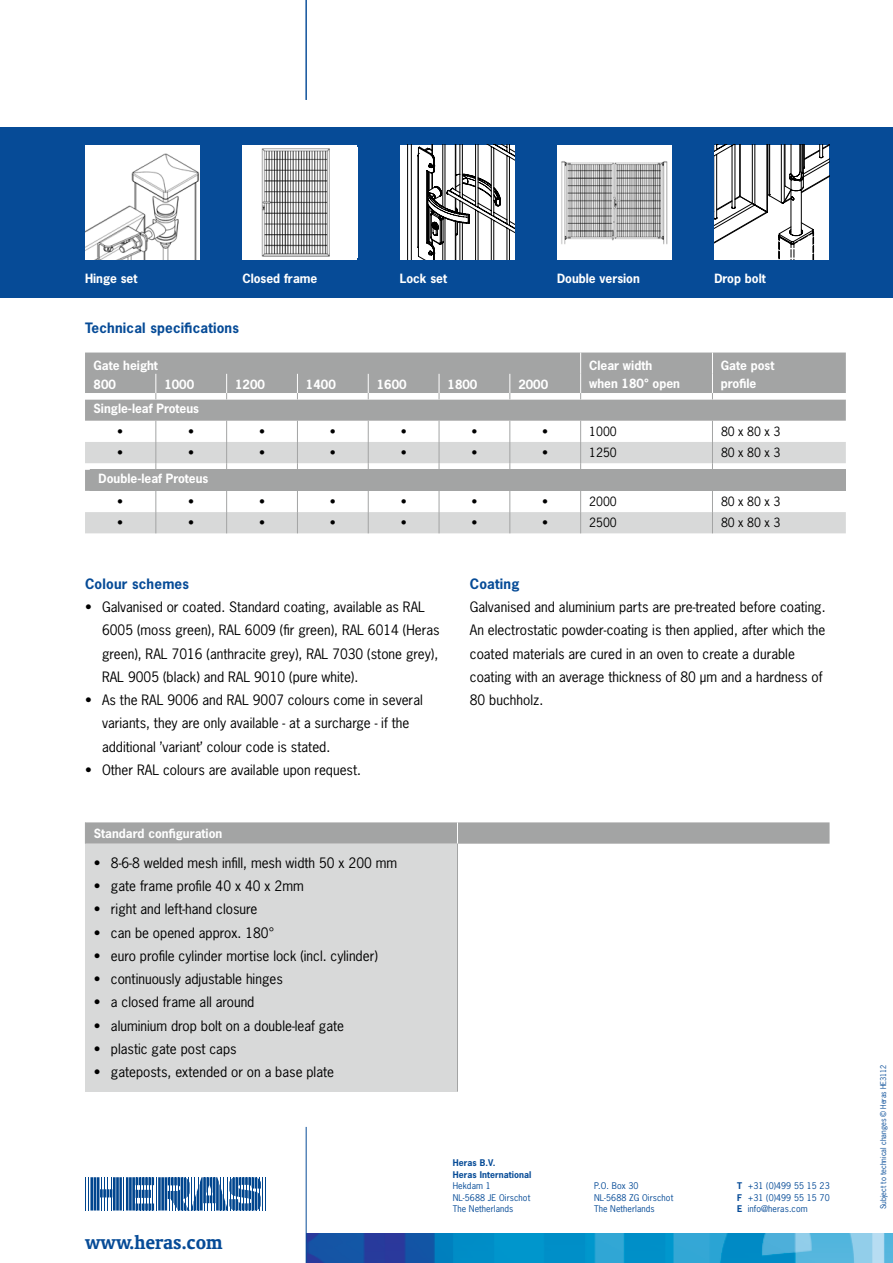
<style>
.page{position:relative;width:893px;height:1263px;background:#fff}
.page>*{position:absolute;margin:0;border:0;box-sizing:border-box;transform-origin:0 0}
.t1{font:700 20.7px "Oranda BT";color:#064b97}
.t2{font:13.5px/23.2px "News Gothic Std";color:#000}
.t3{font:700 13.5px "News Gothic Std";letter-spacing:.015em;color:#064b97}
.t4{font:700 12px/18px "News Gothic Std";color:#fff}
.t5{font:12px "News Gothic Std";color:#000}
.t6{font:8.7px/11.4px "News Gothic Std";letter-spacing:.01em;color:#064b97}
.t7{font:700 8.7px/11.4px "News Gothic Std";letter-spacing:.01em;color:#064b97}
.t8{font:7.5px "News Gothic Std";color:#064b97}
.s1{font-weight:700}
</style>
<div class="page">
<div style="left:0;top:128px;width:893px;height:170px;background:#064b97"></div>
<div style="left:85px;top:145px;width:115px;height:114px;background:#fff"></div>
<img style="left:85px;top:154px;width:115px;height:105px">
<div style="left:242px;top:145px;width:115px;height:114px;background:#fff"></div>
<img style="left:261px;top:148px;width:69px;height:109px">
<div style="left:557px;top:145px;width:115px;height:114px;background:#fff"></div>
<img style="left:561px;top:161px;width:107px;height:83px">
<img style="left:307px;top:1233px;width:586px;height:30px">
<svg style="left:714px;top:145px;width:115px;height:114px;background:#d9d9d9"></svg>
<svg style="left:400px;top:145px;width:114px;height:115px;background:#bfbfbf"></svg>
<hr style="left:85px;top:1177px;width:1px;height:33px;background:#00458e">
<hr style="left:88px;top:1177px;width:1px;height:33px;background:#00458e">
<hr style="left:124px;top:1177px;width:1px;height:33px;background:#00458e">
<hr style="left:262px;top:1177px;width:1px;height:33px;background:#00458e">
<hr style="left:266px;top:1177px;width:1px;height:33px;background:#00458e">
<svg style="left:90px;top:1177px;width:32px;height:33px"></svg>
<hr style="left:126px;top:1177px;width:2px;height:33px;background:#00458e">
<hr style="left:129px;top:1177px;width:3px;height:33px;background:#00458e">
<hr style="left:132px;top:1177px;width:3px;height:33px;background:#00458e">
<svg style="left:136px;top:1177px;width:125px;height:33px"></svg>
<hr style="left:306px;top:1127px;width:1px;height:136px;background:#064b97">
<hr style="left:306px;top:0;width:1px;height:100px;background:#064b97">
<div style="left:85px;top:844px;width:372px;height:247px;background:#d8d9d9"></div>
<hr style="left:457px;top:844px;width:1px;height:247px;background:#a3a4a4">
<svg style="left:85px;top:822px;width:745px;height:22px;background:#a6a7a7"></svg>
<div style="left:85px;top:352px;width:761px;height:41px;background:#a3a4a4"></div>
<svg style="left:85px;top:393px;width:761px;height:49px"></svg>
<svg style="left:85px;top:442px;width:761px;height:91px;fill:#d8d9d9"></svg>
<svg style="left:155px;top:421px;width:1px;height:49px"></svg>
<svg style="left:226px;top:421px;width:1px;height:49px"></svg>
<svg style="left:297px;top:421px;width:1px;height:49px"></svg>
<svg style="left:368px;top:421px;width:1px;height:49px"></svg>
<svg style="left:439px;top:421px;width:1px;height:49px"></svg>
<svg style="left:509px;top:421px;width:1px;height:49px"></svg>
<svg style="left:580px;top:421px;width:1px;height:49px"></svg>
<svg style="left:712px;top:421px;width:1px;height:49px"></svg>
<svg style="left:155px;top:491px;width:1px;height:42px"></svg>
<svg style="left:226px;top:491px;width:1px;height:42px"></svg>
<svg style="left:297px;top:491px;width:1px;height:42px"></svg>
<svg style="left:368px;top:491px;width:1px;height:42px"></svg>
<svg style="left:439px;top:491px;width:1px;height:42px"></svg>
<svg style="left:509px;top:491px;width:1px;height:42px"></svg>
<svg style="left:580px;top:491px;width:1px;height:42px"></svg>
<svg style="left:712px;top:491px;width:1px;height:42px"></svg>
<svg style="left:155px;top:374px;width:1px;height:25px"></svg>
<svg style="left:226px;top:374px;width:1px;height:25px"></svg>
<svg style="left:297px;top:374px;width:1px;height:25px"></svg>
<svg style="left:368px;top:374px;width:1px;height:25px"></svg>
<svg style="left:439px;top:374px;width:1px;height:25px"></svg>
<svg style="left:509px;top:374px;width:1px;height:25px"></svg>
<svg style="left:580px;top:353px;width:1px;height:46px"></svg>
<svg style="left:712px;top:353px;width:1px;height:46px"></svg>
<div style="left:90px;top:470px;width:759px;height:21px;background:#a3a4a4"></div>
<div style="left:846px;top:352px;width:43px;height:190px;background:#fff"></div>
<p class="t4" style="left:85px;top:269px;width:54px">Hinge set</p>
<p class="t4" style="left:242px;top:269px;width:77px">Closed frame</p>
<p class="t4" style="left:400px;top:269px;width:49px">Lock set</p>
<p class="t4" style="left:557px;top:269px;width:84px">Double version</p>
<p class="t4" style="left:714px;top:269px;width:53px">Drop bolt</p>
<p class="t3" style="left:85px;top:319px;width:155px">Technical specifications</p>
<p class="t4" style="left:94px;top:356px;width:66px">Gate height</p>
<p class="t4" style="left:589px;top:357px;width:92px">Clear width when 180° open</p>
<p class="t4" style="left:721px;top:357px;width:55px">Gate post</p>
<p class="t4" style="left:94px;top:376px;width:24px">800</p>
<p class="t4" style="left:164px;top:376px;width:31px">1000</p>
<p class="t4" style="left:235px;top:376px;width:31px">1200</p>
<p class="t4" style="left:306px;top:376px;width:31px">1400</p>
<p class="t4" style="left:377px;top:376px;width:31px">1600</p>
<p class="t4" style="left:448px;top:376px;width:31px">1800</p>
<p class="t4" style="left:518px;top:376px;width:31px">2000</p>
<p class="t4" style="left:721px;top:375px;width:37px">profile</p>
<p class="t4" style="left:94px;top:399px;width:107px">Single-leaf Proteus</p>
<p class="t5" style="left:117px;top:424px;width:7px">•</p>
<p class="t5" style="left:188px;top:424px;width:7px">•</p>
<p class="t5" style="left:259px;top:424px;width:7px">•</p>
<p class="t5" style="left:330px;top:424px;width:7px">•</p>
<p class="t5" style="left:401px;top:424px;width:7px">•</p>
<p class="t5" style="left:471px;top:424px;width:7px">•</p>
<p class="t5" style="left:542px;top:424px;width:7px">•</p>
<p class="t5" style="left:589px;top:424px;width:29px">1000</p>
<p class="t5" style="left:721px;top:424px;width:61px">80 x 80 x 3</p>
<p class="t5" style="left:117px;top:445px;width:7px">•</p>
<p class="t5" style="left:188px;top:445px;width:7px">•</p>
<p class="t5" style="left:259px;top:445px;width:7px">•</p>
<p class="t5" style="left:330px;top:445px;width:7px">•</p>
<p class="t5" style="left:401px;top:445px;width:7px">•</p>
<p class="t5" style="left:471px;top:445px;width:7px">•</p>
<p class="t5" style="left:542px;top:445px;width:7px">•</p>
<p class="t5" style="left:589px;top:445px;width:29px">1250</p>
<p class="t5" style="left:721px;top:445px;width:61px">80 x 80 x 3</p>
<p class="t4" style="left:99px;top:470px;width:111px">Double-leaf Proteus</p>
<p class="t5" style="left:117px;top:494px;width:7px">•</p>
<p class="t5" style="left:188px;top:494px;width:7px">•</p>
<p class="t5" style="left:259px;top:494px;width:7px">•</p>
<p class="t5" style="left:330px;top:494px;width:7px">•</p>
<p class="t5" style="left:401px;top:494px;width:7px">•</p>
<p class="t5" style="left:471px;top:494px;width:7px">•</p>
<p class="t5" style="left:542px;top:494px;width:7px">•</p>
<p class="t5" style="left:589px;top:494px;width:29px">2000</p>
<p class="t5" style="left:721px;top:494px;width:61px">80 x 80 x 3</p>
<p class="t5" style="left:117px;top:515px;width:7px">•</p>
<p class="t5" style="left:188px;top:515px;width:7px">•</p>
<p class="t5" style="left:259px;top:515px;width:7px">•</p>
<p class="t5" style="left:330px;top:515px;width:7px">•</p>
<p class="t5" style="left:401px;top:515px;width:7px">•</p>
<p class="t5" style="left:471px;top:515px;width:7px">•</p>
<p class="t5" style="left:542px;top:515px;width:7px">•</p>
<p class="t5" style="left:589px;top:515px;width:29px">2500</p>
<p class="t5" style="left:721px;top:515px;width:61px">80 x 80 x 3</p>
<p class="t3" style="left:85px;top:575px;width:106px">Colour schemes</p>
<p class="t2" style="left:102px;top:595px;width:339px;text-indent:-17px">• Galvanised or coated. Standard coating, available as RAL 6005 (moss green), RAL 6009 (fir green), RAL 6014 (Heras green), RAL 7016 (anthracite grey), RAL 7030 (stone grey), RAL 9005 (black) and RAL 9010 (pure white).</p>
<p class="t2" style="left:102px;top:688px;width:322px;text-indent:-17px">• As the RAL 9006 and RAL 9007 colours come in several variants, they are only available - at a surcharge - if the additional ’variant’ colour code is stated.</p>
<p class="t2" style="left:85px;top:758px;width:277px">• Other RAL colours are available upon request.</p>
<p class="t4" style="left:94px;top:824px;width:130px">Standard configuration</p>
<p class="t2" style="left:94px;top:851px;width:305px">• 8-6-8 welded mesh infill, mesh width 50 x 200 mm</p>
<p class="t2" style="left:94px;top:874px;width:211px">• gate frame profile 40 x 40 x 2mm</p>
<p class="t2" style="left:94px;top:897px;width:165px">• right and left-hand closure</p>
<p class="t2" style="left:94px;top:921px;width:182px">• can be opened approx. 180°</p>
<p class="t2" style="left:94px;top:944px;width:285px">• euro profile cylinder mortise lock (incl. cylinder)</p>
<p class="t2" style="left:94px;top:967px;width:190px">• continuously adjustable hinges</p>
<p class="t2" style="left:94px;top:990px;width:162px">• a closed frame all around</p>
<p class="t2" style="left:94px;top:1014px;width:252px">• aluminium drop bolt on a double-leaf gate</p>
<p class="t2" style="left:94px;top:1037px;width:144px">• plastic gate post caps</p>
<p class="t2" style="left:94px;top:1060px;width:242px">• gateposts, extended or on a base plate</p>
<p class="t3" style="left:470px;top:575px;width:51px">Coating</p>
<p class="t2" style="left:470px;top:595px;width:357px">Galvanised and aluminium parts are pre-treated before coating.<br>An electrostatic powder-coating is then applied, after which the coated materials are cured in an oven to create a durable coating with an average thickness of 80 μm and a hardness of 80 buchholz.</p>
<h1 class="t1" style="left:85px;top:1230px;width:139px">www.heras.com</h1>
<p class="t7" style="left:453px;top:1157px;width:80px">Heras B.V.<br>Heras International</p>
<p class="t6" style="left:453px;top:1180px;width:79px">Hekdam 1<br>NL-5688 JE Oirschot<br>The Netherlands</p>
<p class="t6" style="left:594px;top:1180px;width:81px">P.O. Box 30<br>NL-5688 ZG Oirschot<br>The Netherlands</p>
<p class="t6" style="left:737px;top:1180px;width:94px;text-align:justify"><span class="s1">T</span> +31 (0)499 55 15 23<br><span class="s1">F</span> +31 (0)499 55 15 70<br><span class="s1">E</span> info@heras.com</p>
<p class="t8" style="left:878px;top:1209px;width:146px;rotate:-90deg">Subject to technical changes © Heras HE3112</p>
</div>
